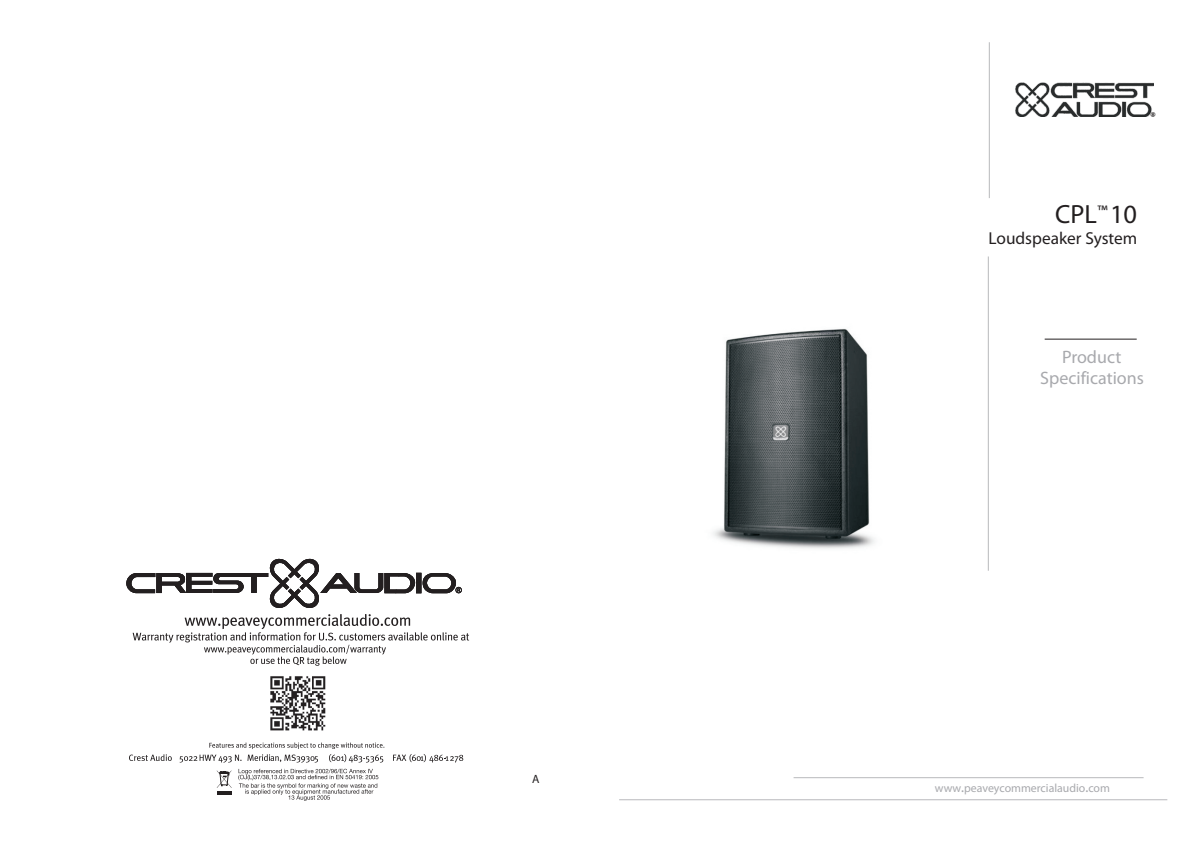
<style>
.page{position:relative;width:1191px;height:842px;background:#fff}
.page>*{position:absolute;margin:0;border:0;box-sizing:border-box;transform-origin:0 0}
.t1{font:26.4px "Myriad Pro";color:#231f20}
.t2{font:18px/21.6px "Myriad Pro";color:#a8a9ad;text-align:center}
.t3{font:18px "Minion Pro";color:#231f20}
.t4{font:17.3px "Myriad Pro";color:#231f20}
.t5{font:12px "Myriad Pro";color:#231f20}
.t6{font:11.8px "Myriad Pro";color:#a8a9ad}
.s1{font-family:"Adobe Heiti Std"}
</style>
<div class="page">
<hr style="left:987px;top:256px;width:1px;height:315px;background:#b8b9bc">
<hr style="left:988px;top:42px;width:1px;height:156px;background:#b8b9bc">
<hr style="left:619px;top:799px;width:548px;height:1px;background:#b8b9bc">
<hr style="left:793px;top:777px;width:350px;height:1px;background:#b8b9bc">
<hr style="left:1044px;top:339px;width:92px;height:1px;background:#231f20">
<img style="left:1015px;top:82px;width:138px;height:34px">
<img style="left:713px;top:329px;width:162px;height:220px">
<svg style="left:238px;top:769px;width:140px;height:32px"></svg>
<hr style="left:217px;top:791px;width:14px;height:4px;background:#231f20">
<svg style="left:217px;top:770px;width:15px;height:18px"></svg>
<svg style="left:129px;top:742px;width:255px;height:21px"></svg>
<svg style="left:393px;top:754px;width:70px;height:8px"></svg>
<svg style="left:126px;top:558px;width:343px;height:108px"></svg>
<img style="left:270px;top:676px;width:56px;height:55px">
<p class="t5" style="left:532px;top:774px;width:9px">A</p>
<h2 class="t3" style="left:1150px;top:111px;width:7px">®</h2>
<h1 class="t1" style="left:1055px;top:203px;width:83px">CPL<sup>™</sup>10</h1>
<h3 class="t4" style="left:988px;top:231px;width:150px">Loudspeaker System</h3>
<h2 class="t2" style="left:1040px;top:347px;width:105px">Product<br>Specifications</h2>
<p class="t6" style="left:934px;top:783px;width:177px">www<span class="s1">.</span>peaveycommercialaudio<span class="s1">.</span>com</p>
</div>
